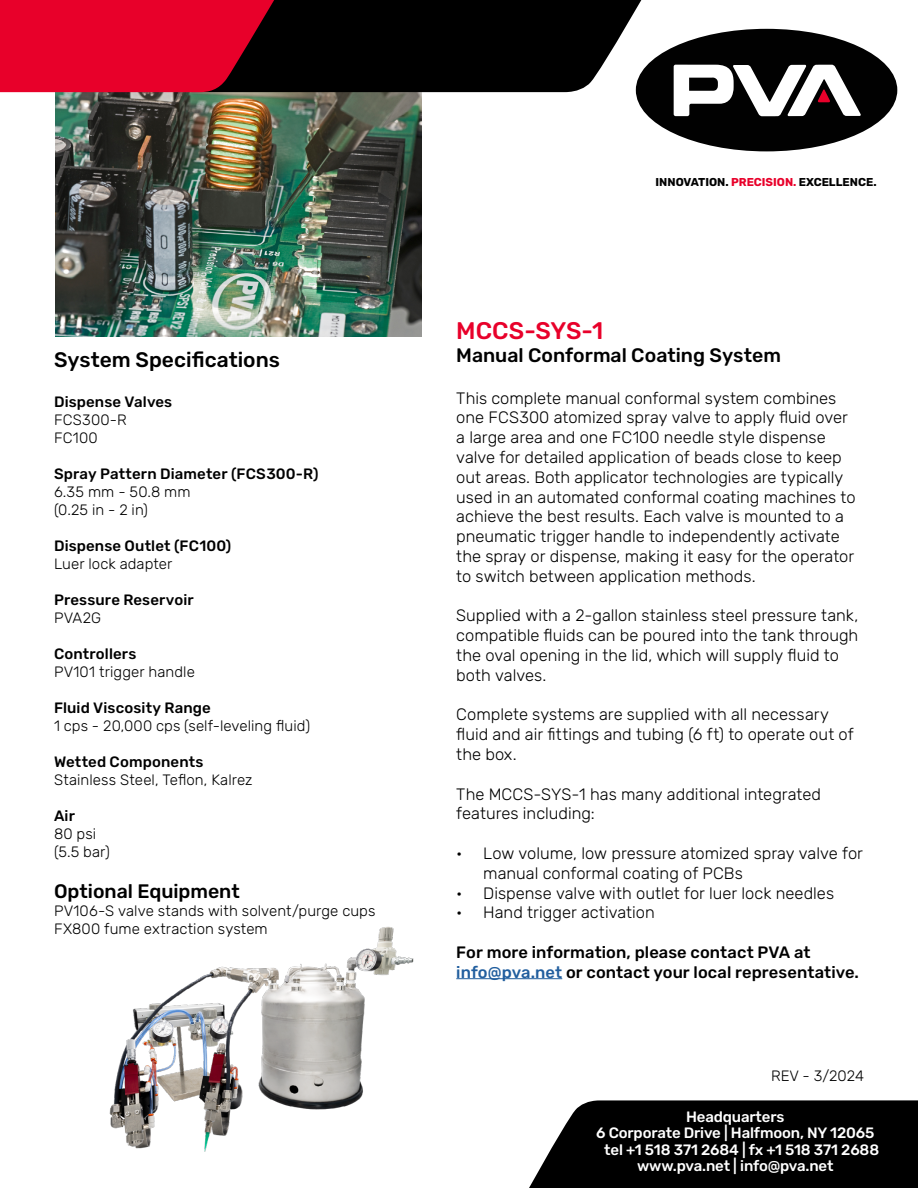
<style>
.page{position:relative;width:918px;height:1188px;background:#fff}
.page>*{position:absolute;margin:0;border:0;box-sizing:border-box;transform-origin:0 0}
.t1{font:500 24px "Rubik";letter-spacing:-.005em;color:#e8002a}
.t2{font:500 21px "Rubik";color:#000}
.t3{font:500 19.5px "Rubik";color:#000}
.t4{font:300 16.5px/19.8px "Rubik";color:#000}
.t5{font:500 16.5px/19.8px "Rubik";letter-spacing:.005em;color:#000}
.t6{font:300 15px/18px "Rubik";letter-spacing:.005em;color:#000}
.t7{font:500 15px "Rubik";letter-spacing:.01em;color:#000}
.t8{font:500 15px/16.5px "Rubik";letter-spacing:-.01em;color:#fff;text-align:center}
.t9{font:12px/13.5px "Arial";color:#fff}
.t10{font:700 11.4px "Rubik";color:#010101}
.s1{color:#e8002a}
.s2{color:#215e9e}
</style>
<div class="page">
<hr style="left:456px;top:978px;width:106px;height:1px;background:#215e9e">
<img style="left:56px;top:93px;width:365px;height:244px">
<svg style="left:529px;top:1100px;width:389px;height:88px;background:#121212"></svg>
<div style="left:637px;top:30px;width:259px;height:120px;background:#010101;border-radius:50%"></div>
<svg style="left:674px;top:65px;width:187px;height:51px"></svg>
<svg style="left:0;top:0;width:656px;height:93px;background:#66101f"></svg>
<img style="left:109px;top:926px;width:305px;height:226px">
<p class="t2" style="left:54px;top:348px;width:227px">System Specifications</p>
<p class="t7" style="left:54px;top:393px;width:120px">Dispense Valves</p>
<p class="t6" style="left:54px;top:411px;width:74px">FCS300-R<br>FC100</p>
<p class="t7" style="left:54px;top:465px;width:266px">Spray Pattern Diameter (FCS300-R)</p>
<p class="t6" style="left:54px;top:483px;width:138px">6.35 mm - 50.8 mm (0.25 in - 2 in)</p>
<p class="t7" style="left:54px;top:537px;width:179px">Dispense Outlet (FC100)</p>
<p class="t6" style="left:54px;top:555px;width:120px">Luer lock adapter</p>
<p class="t7" style="left:54px;top:591px;width:141px">Pressure Reservoir</p>
<p class="t6" style="left:54px;top:609px;width:49px">PVA2G</p>
<p class="t7" style="left:54px;top:645px;width:84px">Controllers</p>
<p class="t6" style="left:54px;top:663px;width:142px">PV101 trigger handle</p>
<p class="t7" style="left:54px;top:699px;width:158px">Fluid Viscosity Range</p>
<p class="t6" style="left:54px;top:717px;width:258px">1 cps - 20,000 cps (self-leveling fluid)</p>
<p class="t7" style="left:54px;top:753px;width:151px">Wetted Components</p>
<p class="t6" style="left:54px;top:771px;width:200px">Stainless Steel, Teflon, Kalrez</p>
<p class="t7" style="left:54px;top:807px;width:22px">Air</p>
<p class="t6" style="left:54px;top:825px;width:57px">80 psi (5.5 bar)</p>
<p class="t3" style="left:54px;top:880px;width:187px">Optional Equipment</p>
<p class="t6" style="left:54px;top:902px;width:323px">PV106-S valve stands with solvent/purge cups<br>FX800 fume extraction system</p>
<p class="t10" style="left:656px;top:176px;width:223px">INNOVATION. <span class="s1">PRECISION.</span> EXCELLENCE.</p>
<h1 class="t1" style="left:456px;top:317px;width:148px">MCCS-SYS-1</h1>
<p class="t3" style="left:456px;top:345px;width:326px">Manual Conformal Coating System</p>
<p class="t4" style="left:456px;top:388px;width:401px">This complete manual conformal system combines one FCS300 atomized spray valve to apply fluid over a large area and one FC100 needle style dispense valve for detailed application of beads close to keep out areas. Both applicator technologies are typically used in an automated conformal coating machines to achieve the best results. Each valve is mounted to a pneumatic trigger handle to independently activate the spray or dispense, making it easy for the operator to switch between application methods.</p>
<p class="t4" style="left:456px;top:606px;width:404px">Supplied with a 2-gallon stainless steel pressure tank, compatible fluids can be poured into the tank through the oval opening in the lid, which will supply fluid to both valves.</p>
<p class="t4" style="left:456px;top:705px;width:399px">Complete systems are supplied with all necessary fluid and air fittings and tubing (6 ft) to operate out of the box.</p>
<p class="t4" style="left:456px;top:784px;width:366px">The MCCS-SYS-1 has many additional integrated features including:</p>
<p class="t4" style="left:483px;top:844px;width:381px;text-indent:-27px">• Low volume, low pressure atomized spray valve for manual conformal coating of PCBs</p>
<p class="t4" style="left:456px;top:883px;width:379px">• Dispense valve with outlet for luer lock needles</p>
<p class="t4" style="left:456px;top:903px;width:200px">• Hand trigger activation</p>
<p class="t5" style="left:456px;top:943px;width:404px">For more information, please contact PVA at <span class="s2">info@pva.net</span> or contact your local representative.</p>
<p class="t6" style="left:771px;top:1067px;width:94px">REV - 3/2024</p>
<p class="t8" style="left:596px;top:1109px;width:285px">Headquarters<br>6 Corporate Drive | Halfmoon, NY 12065 tel +1 518 371 2684 | fx +1 518 371 2688 www.pva.net | info@pva.net</p>
<p class="t9" style="left:579px;top:1130px;width:265px;text-indent:10px">One Mustang Drive | Cohoes, NY 12047<br>tel 518 371 2684 | fx 518 371 2688 | www.pva.net</p>
</div>
